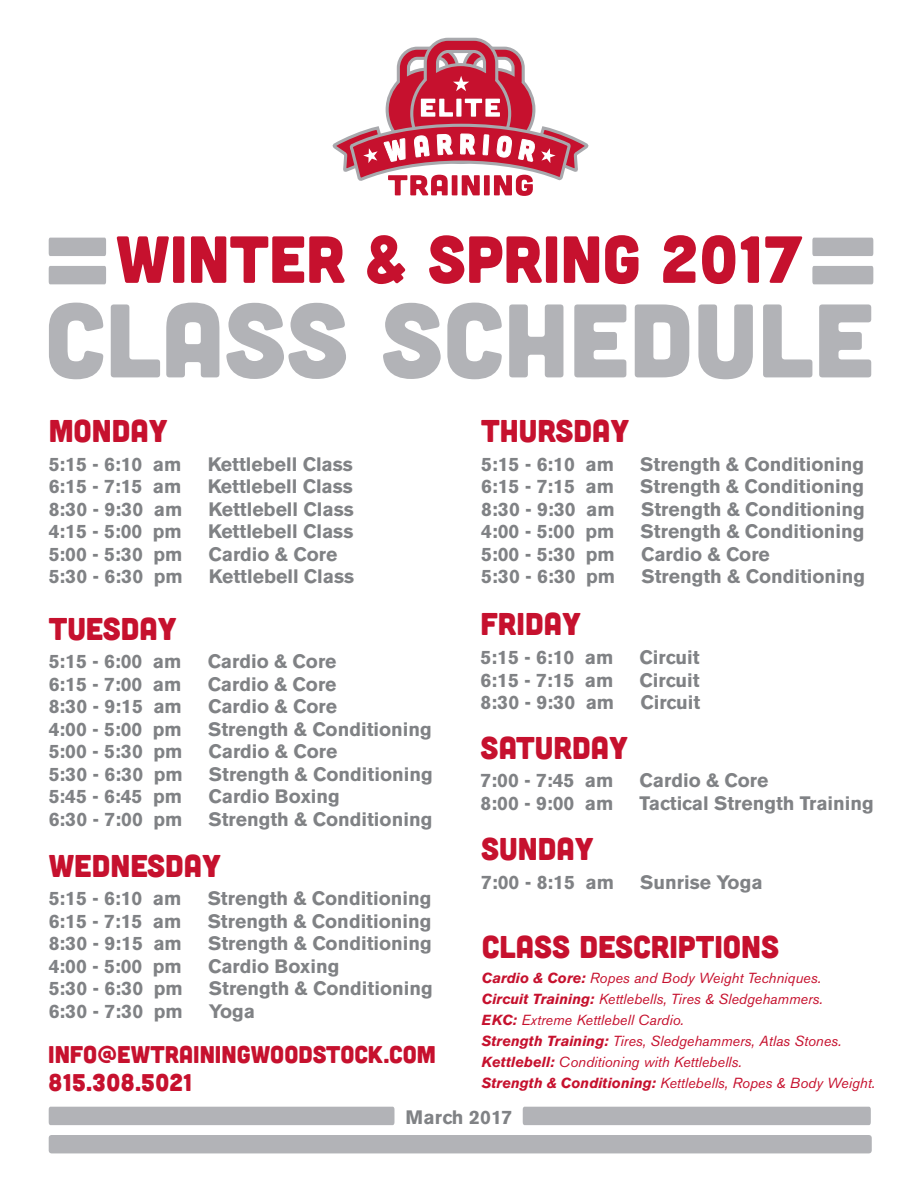
<style>
.page{position:relative;width:918px;height:1188px;background:#fff}
.page>*{position:absolute;margin:0;border:0;box-sizing:border-box;transform-origin:0 0}
.t1{font:104.25px "Cubano";color:#b2b3b7;scale:1.04 1}
.t2{font:66.45px "Cubano";color:#c6112e}
.t3{font:31.5px "Cubano";color:#c6112e}
.t4{font:24.15px/27.8px "Cubano";color:#c6112e}
.t5{font:700 19.35px "Akzidenz Grotesk BE";color:#808285}
.t6{font:italic 14.55px/21px "Akzidenz Grotesk BE";color:#c6112e}
.s1{font-weight:700}
</style>
<div class="page">
<svg style="left:49px;top:266px;width:57px;height:18px"></svg>
<div style="left:49px;top:1107px;width:345px;height:18px;background:#b2b3b7"></div>
<div style="left:49px;top:1135px;width:823px;height:18px;background:#b2b3b7;border-radius:3px"></div>
<svg style="left:49px;top:238px;width:57px;height:18px"></svg>
<svg style="left:812px;top:266px;width:61px;height:18px"></svg>
<svg style="left:812px;top:238px;width:61px;height:18px"></svg>
<svg style="left:332px;top:37px;width:257px;height:159px"></svg>
<div style="left:523px;top:1107px;width:348px;height:18px;background:#b2b3b7"></div>
<h2 class="t2" style="left:116px;top:217px;width:687px">WINTER &amp; SPRING 2017</h2>
<h1 class="t1" style="left:45px;top:274px;width:799px">CLASS SCHEDULE</h1>
<h3 class="t3" style="left:49px;top:411px;width:121px">MONDAY</h3>
<p class="t5" style="left:49px;top:453px;width:134px">5:15 - 6:10 am</p>
<p class="t5" style="left:208px;top:453px;width:147px">Kettlebell Class</p>
<p class="t5" style="left:49px;top:475px;width:134px">6:15 - 7:15 am</p>
<p class="t5" style="left:208px;top:475px;width:147px">Kettlebell Class</p>
<p class="t5" style="left:49px;top:498px;width:135px">8:30 - 9:30 am</p>
<p class="t5" style="left:209px;top:498px;width:147px">Kettlebell Class</p>
<p class="t5" style="left:49px;top:520px;width:135px">4:15 - 5:00 pm</p>
<p class="t5" style="left:208px;top:520px;width:147px">Kettlebell Class</p>
<p class="t5" style="left:49px;top:543px;width:135px">5:00 - 5:30 pm</p>
<p class="t5" style="left:209px;top:543px;width:130px">Cardio &amp; Core</p>
<p class="t5" style="left:49px;top:565px;width:136px">5:30 - 6:30 pm</p>
<p class="t5" style="left:209px;top:565px;width:147px">Kettlebell Class</p>
<h3 class="t3" style="left:49px;top:608px;width:130px">TUESDAY</h3>
<p class="t5" style="left:49px;top:651px;width:134px">5:15 - 6:00 am</p>
<p class="t5" style="left:208px;top:651px;width:130px">Cardio &amp; Core</p>
<p class="t5" style="left:49px;top:673px;width:134px">6:15 - 7:00 am</p>
<p class="t5" style="left:208px;top:673px;width:130px">Cardio &amp; Core</p>
<p class="t5" style="left:49px;top:695px;width:135px">8:30 - 9:15 am</p>
<p class="t5" style="left:208px;top:695px;width:130px">Cardio &amp; Core</p>
<p class="t5" style="left:49px;top:718px;width:135px">4:00 - 5:00 pm</p>
<p class="t5" style="left:208px;top:718px;width:225px">Strength &amp; Conditioning</p>
<p class="t5" style="left:49px;top:740px;width:135px">5:00 - 5:30 pm</p>
<p class="t5" style="left:209px;top:740px;width:130px">Cardio &amp; Core</p>
<p class="t5" style="left:49px;top:763px;width:136px">5:30 - 6:30 pm</p>
<p class="t5" style="left:209px;top:763px;width:225px">Strength &amp; Conditioning</p>
<p class="t5" style="left:49px;top:785px;width:135px">5:45 - 6:45 pm</p>
<p class="t5" style="left:208px;top:785px;width:133px">Cardio Boxing</p>
<p class="t5" style="left:49px;top:808px;width:135px">6:30 - 7:00 pm</p>
<p class="t5" style="left:209px;top:808px;width:225px">Strength &amp; Conditioning</p>
<h3 class="t3" style="left:49px;top:845px;width:174px">WEDNESDAY</h3>
<p class="t5" style="left:49px;top:888px;width:134px">5:15 - 6:10 am</p>
<p class="t5" style="left:208px;top:888px;width:225px">Strength &amp; Conditioning</p>
<p class="t5" style="left:49px;top:910px;width:134px">6:15 - 7:15 am</p>
<p class="t5" style="left:208px;top:910px;width:225px">Strength &amp; Conditioning</p>
<p class="t5" style="left:49px;top:933px;width:135px">8:30 - 9:15 am</p>
<p class="t5" style="left:208px;top:933px;width:225px">Strength &amp; Conditioning</p>
<p class="t5" style="left:49px;top:955px;width:135px">4:00 - 5:00 pm</p>
<p class="t5" style="left:208px;top:955px;width:133px">Cardio Boxing</p>
<p class="t5" style="left:49px;top:978px;width:136px">5:30 - 6:30 pm</p>
<p class="t5" style="left:209px;top:978px;width:225px">Strength &amp; Conditioning</p>
<p class="t5" style="left:49px;top:1000px;width:136px">6:30 - 7:30 pm</p>
<p class="t5" style="left:209px;top:1000px;width:48px">Yoga</p>
<h3 class="t3" style="left:481px;top:411px;width:150px">THURSDAY</h3>
<p class="t5" style="left:481px;top:453px;width:134px">5:15 - 6:10 am</p>
<p class="t5" style="left:640px;top:453px;width:225px">Strength &amp; Conditioning</p>
<p class="t5" style="left:481px;top:475px;width:134px">6:15 - 7:15 am</p>
<p class="t5" style="left:640px;top:475px;width:225px">Strength &amp; Conditioning</p>
<p class="t5" style="left:481px;top:498px;width:135px">8:30 - 9:30 am</p>
<p class="t5" style="left:641px;top:498px;width:225px">Strength &amp; Conditioning</p>
<p class="t5" style="left:481px;top:520px;width:135px">4:00 - 5:00 pm</p>
<p class="t5" style="left:641px;top:520px;width:225px">Strength &amp; Conditioning</p>
<p class="t5" style="left:481px;top:543px;width:135px">5:00 - 5:30 pm</p>
<p class="t5" style="left:641px;top:543px;width:130px">Cardio &amp; Core</p>
<p class="t5" style="left:481px;top:565px;width:136px">5:30 - 6:30 pm</p>
<p class="t5" style="left:641px;top:565px;width:225px">Strength &amp; Conditioning</p>
<h3 class="t3" style="left:481px;top:604px;width:102px">FRIDAY</h3>
<p class="t5" style="left:481px;top:646px;width:134px">5:15 - 6:10 am</p>
<p class="t5" style="left:640px;top:646px;width:61px">Circuit</p>
<p class="t5" style="left:481px;top:669px;width:134px">6:15 - 7:15 am</p>
<p class="t5" style="left:640px;top:669px;width:61px">Circuit</p>
<p class="t5" style="left:481px;top:691px;width:135px">8:30 - 9:30 am</p>
<p class="t5" style="left:640px;top:691px;width:61px">Circuit</p>
<h3 class="t3" style="left:481px;top:727px;width:149px">SATURDAY</h3>
<p class="t5" style="left:481px;top:770px;width:134px">7:00 - 7:45 am</p>
<p class="t5" style="left:640px;top:770px;width:130px">Cardio &amp; Core</p>
<p class="t5" style="left:481px;top:792px;width:134px">8:00 - 9:00 am</p>
<p class="t5" style="left:640px;top:792px;width:236px">Tactical Strength Training</p>
<h3 class="t3" style="left:481px;top:829px;width:114px">SUNDAY</h3>
<p class="t5" style="left:481px;top:871px;width:134px">7:00 - 8:15 am</p>
<p class="t5" style="left:640px;top:871px;width:124px">Sunrise Yoga</p>
<h3 class="t3" style="left:482px;top:927px;width:299px">CLASS DESCRIPTIONS</h3>
<p class="t6" style="left:482px;top:967px;width:395px"><span class="s1">Cardio &amp; Core:</span> Ropes and Body Weight Techniques.<br><span class="s1">Circuit Training:</span> Kettlebells, Tires &amp; Sledgehammers.<br><span class="s1">EKC:</span> Extreme Kettlebell Cardio.<br><span class="s1">Strength Training:</span> Tires, Sledgehammers, Atlas Stones.<br><span class="s1">Kettlebell:</span> Conditioning with Kettlebells.<br><span class="s1">Strength &amp; Conditioning:</span> Kettlebells, Ropes &amp; Body Weight.</p>
<p class="t4" style="left:48px;top:1040px;width:389px">INFO@EWTRAININGWOODSTOCK.COM<br>815.308.5021</p>
<p class="t5" style="left:406px;top:1106px;width:108px">March 2017</p>
</div>
